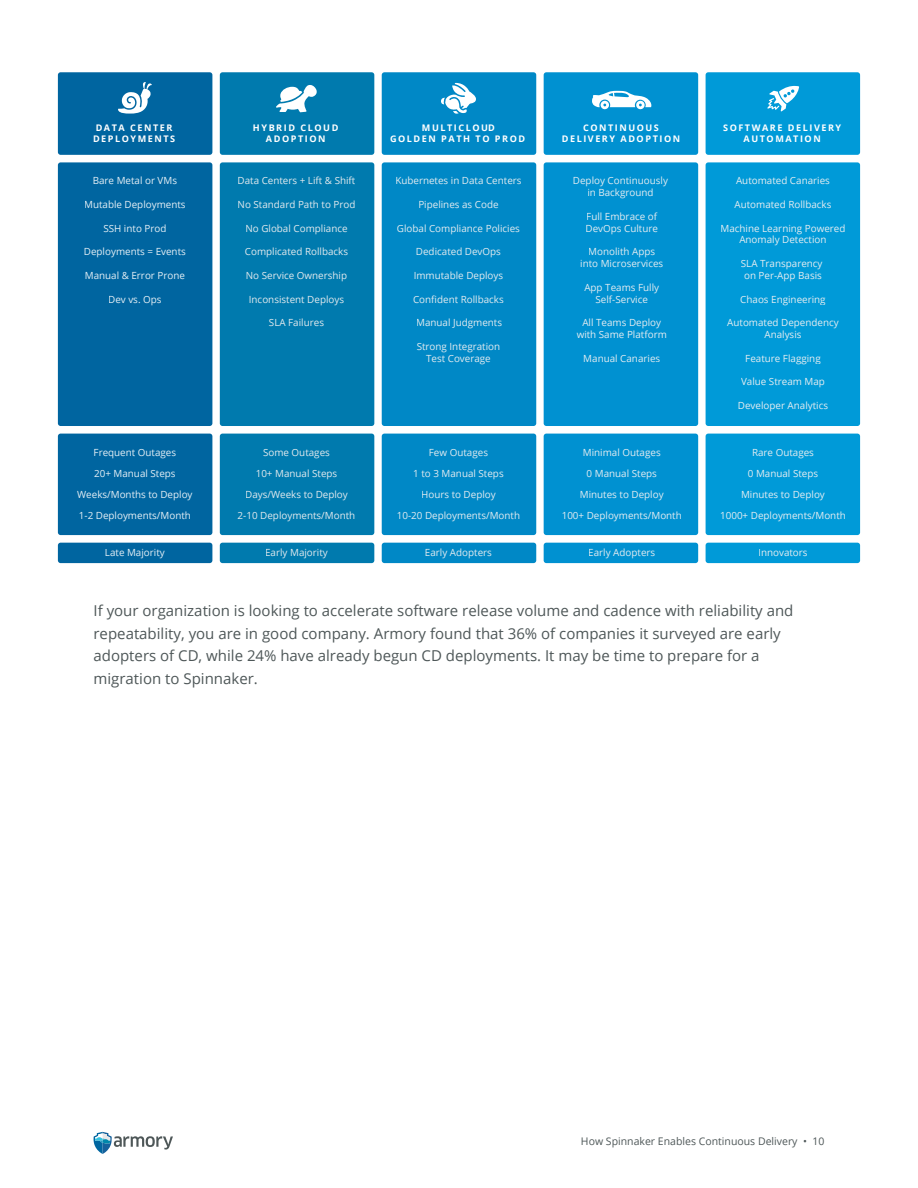
<style>
.page{position:relative;width:918px;height:1188px;background:#fff}
.page>*{position:absolute;margin:0;border:0;box-sizing:border-box;transform-origin:0 0}
.text{font:15px/22.5px "Open Sans";color:#4e5758}
.t1{font:10.5px "Open Sans";color:#4e5758}
.t2{font:9.9px/11.9px "Open Sans";color:#e6edf1;text-align:center}
.t3{font:9.9px/11.9px "Open Sans";color:#e4ecf1;text-align:center}
.t4{font:9.9px/21.1px "Open Sans";color:#e3eaee;text-align:center}
.t5{font:9.9px/11.9px "Open Sans";color:#e3ebf0;text-align:center}
.t6{font:9.9px/21.1px "Open Sans";color:#e5eff5;text-align:center}
.t7{font:9.9px/21.1px "Open Sans";color:#e2ebf0;text-align:center}
.t8{font:700 9.15px/10.9px "Open Sans";letter-spacing:.17em;color:#fff;text-align:center}
.s1{color:#e3ebf0}
</style>
<div class="page">
<svg style="left:94px;top:1132px;width:79px;height:22px"></svg>
<div style="left:706px;top:72px;width:154px;height:83px;background:#009ad8;border-radius:3px"></div>
<div style="left:544px;top:72px;width:154px;height:83px;background:#0091d1;border-radius:3px"></div>
<div style="left:382px;top:72px;width:154px;height:83px;background:#0088c6;border-radius:3px"></div>
<div style="left:220px;top:72px;width:154px;height:83px;background:#007aae;border-radius:3px"></div>
<div style="left:58px;top:72px;width:154px;height:83px;background:#0065a0;border-radius:3px"></div>
<div style="left:58px;top:434px;width:154px;height:101px;background:#0065a0;border-radius:3px"></div>
<div style="left:220px;top:434px;width:154px;height:101px;background:#007aae;border-radius:3px"></div>
<div style="left:382px;top:434px;width:154px;height:101px;background:#0088c6;border-radius:3px"></div>
<div style="left:544px;top:434px;width:154px;height:101px;background:#0091d1;border-radius:3px"></div>
<div style="left:706px;top:434px;width:154px;height:101px;background:#009ad8;border-radius:3px"></div>
<div style="left:58px;top:543px;width:154px;height:20px;background:#0065a0;border-radius:3px"></div>
<div style="left:220px;top:543px;width:154px;height:20px;background:#007aae;border-radius:3px"></div>
<div style="left:382px;top:543px;width:154px;height:20px;background:#0088c6;border-radius:3px"></div>
<div style="left:544px;top:543px;width:154px;height:20px;background:#0091d1;border-radius:3px"></div>
<div style="left:706px;top:543px;width:154px;height:20px;background:#009ad8;border-radius:3px"></div>
<div style="left:58px;top:162px;width:154px;height:264px;background:#0065a0;border-radius:3px"></div>
<div style="left:220px;top:162px;width:154px;height:264px;background:#007aae;border-radius:3px"></div>
<div style="left:382px;top:162px;width:154px;height:264px;background:#0088c6;border-radius:3px"></div>
<div style="left:544px;top:162px;width:154px;height:264px;background:#0091d1;border-radius:3px"></div>
<div style="left:706px;top:162px;width:154px;height:264px;background:#009ad8;border-radius:3px"></div>
<svg style="left:592px;top:91px;width:59px;height:19px"></svg>
<svg style="left:441px;top:83px;width:35px;height:31px"></svg>
<svg style="left:276px;top:85px;width:41px;height:27px"></svg>
<svg style="left:118px;top:82px;width:34px;height:32px"></svg>
<svg style="left:767px;top:86px;width:32px;height:25px"></svg>
<p class="t8" style="left:93px;top:122px;width:84px;text-align:left">DATA CENTER<br>DEPLOYMENTS</p>
<p class="t8" style="left:253px;top:122px;width:87px">HYBRID CLOUD<br>ADOPTION</p>
<p class="t8" style="left:390px;top:122px;width:137px">MULTICLOUD<br>GOLDEN PATH TO PROD</p>
<p class="t8" style="left:562px;top:122px;width:120px">CONTINUOUS<br>DELIVERY ADOPTION</p>
<p class="t8" style="left:723px;top:122px;width:120px">SOFTWARE DELIVERY<br>AUTOMATION</p>
<p class="t4" style="left:238px;top:170px;width:119px">Data Centers + Lift &amp; Shift</p>
<p class="t4" style="left:238px;top:194px;width:119px">No Standard Path to Prod</p>
<p class="t4" style="left:245px;top:217px;width:104px">No Global Compliance</p>
<p class="t4" style="left:245px;top:241px;width:105px">Complicated Rollbacks</p>
<p class="t4" style="left:246px;top:264px;width:103px">No Service Ownership</p>
<p class="t4" style="left:249px;top:288px;width:97px">Inconsistent Deploys</p>
<p class="t4" style="left:269px;top:312px;width:57px">SLA Failures</p>
<p class="t6" style="left:93px;top:170px;width:86px">Bare Metal or VMs</p>
<p class="t6" style="left:84px;top:194px;width:103px">Mutable Deployments</p>
<p class="t6" style="left:103px;top:217px;width:65px">SSH into Prod</p>
<p class="t6" style="left:84px;top:241px;width:103px">Deployments = Events</p>
<p class="t6" style="left:85px;top:264px;width:102px">Manual &amp; Error Prone</p>
<p class="t6" style="left:108px;top:288px;width:55px">Dev vs. Ops</p>
<p class="t5" style="left:395px;top:175px;width:128px">Kubernetes in Data Centers</p>
<p class="t5" style="left:418px;top:198px;width:82px">Pipelines as Code</p>
<p class="t5" style="left:397px;top:222px;width:125px">Global Compliance Policies</p>
<p class="t5" style="left:416px;top:246px;width:87px">Dedicated DevOps</p>
<p class="t5" style="left:414px;top:269px;width:91px">Immutable Deploys</p>
<p class="t5" style="left:413px;top:293px;width:92px">Confident Rollbacks</p>
<p class="t5" style="left:417px;top:340px;width:85px">Strong Integration<br>Test Coverage</p>
<p class="t3" style="left:573px;top:175px;width:97px">Deploy Continuously in Background</p>
<p class="t3" style="left:586px;top:210px;width:74px;text-align:left">Full Embrace of<br>DevOps Culture</p>
<p class="t3" style="left:580px;top:246px;width:85px">Monolith Apps into Microservices</p>
<p class="t3" style="left:584px;top:281px;width:76px">App Teams Fully<br>Self-Service</p>
<p class="t3" style="left:577px;top:316px;width:92px">All Teams Deploy with Same Platform</p>
<p class="t3" style="left:583px;top:352px;width:78px">Manual Canaries</p>
<p class="t2" style="left:736px;top:175px;width:95px">Automated Canaries</p>
<p class="t2" style="left:734px;top:198px;width:99px">Automated Rollbacks</p>
<p class="t2" style="left:720px;top:222px;width:127px">Machine Learning Powered<br>Anomaly Detection</p>
<p class="t2" style="left:741px;top:257px;width:83px">SLA Transparency on Per-App Basis</p>
<p class="t2" style="left:740px;top:293px;width:87px">Chaos Engineering</p>
<p class="t2" style="left:727px;top:316px;width:113px">Automated Dependency<br>Analysis</p>
<p class="t2" style="left:745px;top:352px;width:77px">Feature Flagging</p>
<p class="t2" style="left:741px;top:375px;width:85px">Value Stream Map</p>
<p class="t2" style="left:738px;top:399px;width:92px">Developer Analytics</p>
<p class="t2" style="left:720px;top:441px;width:127px;line-height:21.1px">Rare Outages<br>0 Manual Steps<br>Minutes to Deploy<br>1000+ Deployments/Month</p>
<p class="t5" style="left:416px;top:316px;width:87px">Manual Judgments</p>
<p class="t3" style="left:562px;top:441px;width:122px;line-height:21.1px">Minimal Outages<br>0 Manual Steps<br>Minutes to Deploy<br>100+ Deployments/Month</p>
<p class="t6" style="left:77px;top:441px;width:117px">Frequent Outages<br>20+ Manual Steps<br>Weeks/Months to Deploy<br>1-2 Deployments/Month</p>
<p class="t6" style="left:105px;top:542px;width:61px">Late Majority</p>
<p class="t4" style="left:265px;top:542px;width:64px">Early Majority</p>
<p class="t5" style="left:425px;top:547px;width:68px">Early Adopters</p>
<p class="t3" style="left:588px;top:547px;width:68px">Early Adopters</p>
<p class="t2" style="left:758px;top:547px;width:51px">Innovators</p>
<p class="t4" style="left:238px;top:441px;width:119px">Some Outages<br>10+ Manual Steps<br>Days/Weeks to Deploy<br>2-10 Deployments/Month</p>
<p class="t7" style="left:397px;top:441px;width:125px">Few Outages<br><span class="s1">1 to 3 Manual Steps<br></span>Hours to Deploy<br>10-20 Deployments/Month</p>
<p class="text" style="left:94px;top:599px;width:701px">If your organization is looking to accelerate software release volume and cadence with reliability and repeatability, you are in good company. Armory found that 36% of companies it surveyed are early adopters of CD, while 24% have already begun CD deployments. It may be time to prepare for a migration to Spinnaker.</p>
<p class="t1" style="left:581px;top:1134px;width:245px">How Spinnaker Enables Continuous Delivery • 10</p>
</div>
